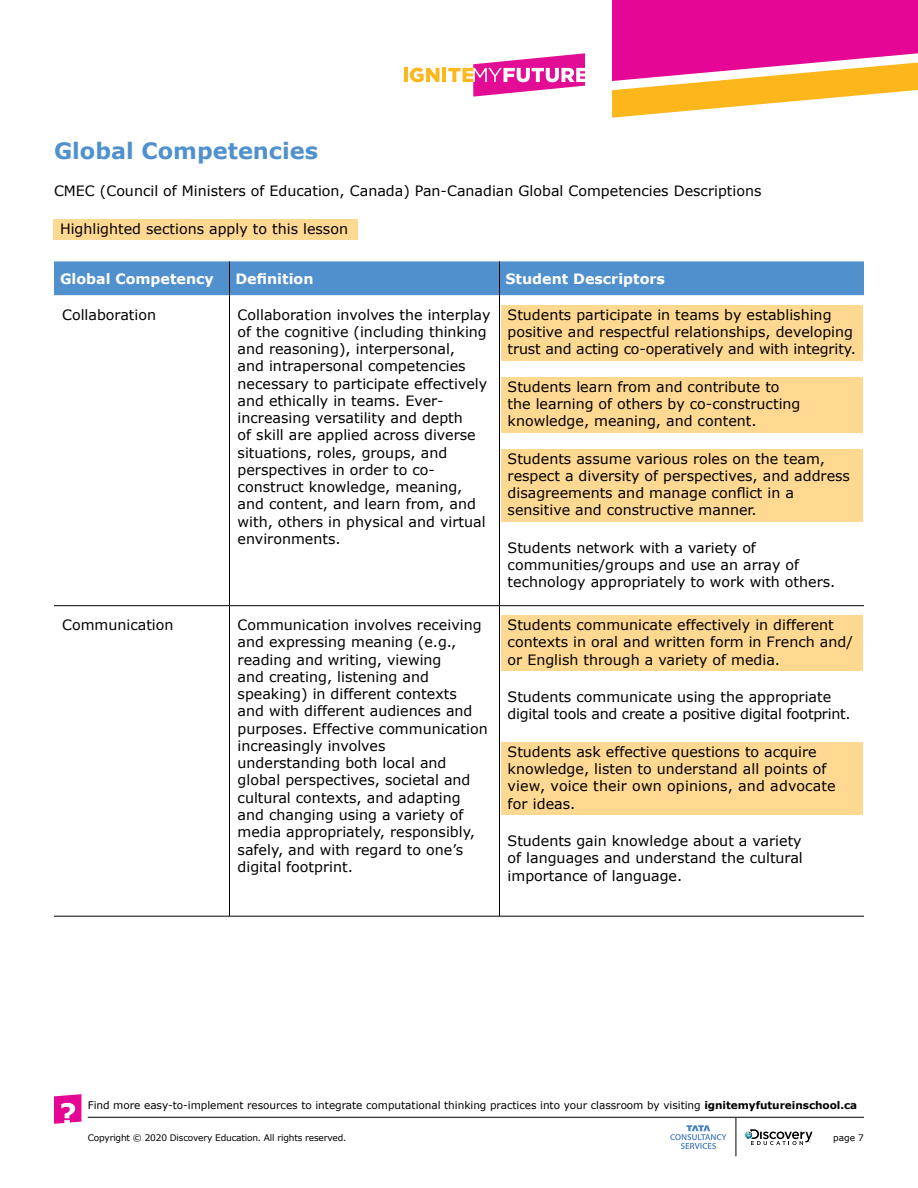
<style>
.page{position:relative;width:918px;height:1188px;background:#fff}
.page>*{position:absolute;margin:0;border:0;box-sizing:border-box;transform-origin:0 0}
.t1{font:700 22.5px "Verdana";color:#5091cd}
.t2{font:14.25px/17.2px "Verdana";color:#000}
.t3{font:14.25px/17.2px "Verdana";letter-spacing:-.02em;color:#000}
.t4{font:700 14.25px "Verdana";color:#fff}
.t5{font:10.5px "Verdana";letter-spacing:-.005em;color:#000}
.t6{font:9px "Verdana";letter-spacing:-.02em;color:#000}
.s1{font-weight:700}
</style>
<div class="page">
<svg style="left:612px;top:0;width:306px;height:118px"></svg>
<svg style="left:670px;top:1125px;width:57px;height:24px"></svg>
<svg style="left:745px;top:1129px;width:68px;height:16px"></svg>
<hr style="left:736px;top:1118px;width:1px;height:38px;background:#000">
<hr style="left:88px;top:1117px;width:776px;height:1px;background:#000">
<svg style="left:54px;top:1094px;width:27px;height:30px"></svg>
<hr style="left:404px;top:68px;width:4px;height:14px;background:#ffb71e">
<svg style="left:410px;top:68px;width:29px;height:14px"></svg>
<hr style="left:442px;top:68px;width:4px;height:14px;background:#ffb71e">
<svg style="left:448px;top:54px;width:137px;height:43px"></svg>
<div style="left:54px;top:261px;width:810px;height:34px;background:#5091cd"></div>
<hr style="left:229px;top:295px;width:1px;height:311px;background:#000">
<hr style="left:499px;top:295px;width:1px;height:311px;background:#000">
<hr style="left:54px;top:605px;width:176px;height:1px;background:#000">
<hr style="left:230px;top:605px;width:270px;height:1px;background:#000">
<hr style="left:229px;top:606px;width:1px;height:310px;background:#000">
<hr style="left:500px;top:605px;width:364px;height:1px;background:#000">
<hr style="left:499px;top:606px;width:1px;height:310px;background:#000">
<hr style="left:54px;top:916px;width:176px;height:1px;background:#000">
<hr style="left:230px;top:916px;width:270px;height:1px;background:#000">
<hr style="left:500px;top:916px;width:364px;height:1px;background:#000">
<hr style="left:229px;top:261px;width:1px;height:34px;background:#000">
<hr style="left:499px;top:261px;width:1px;height:34px;background:#000">
<div style="left:501px;top:305px;width:362px;height:55px;background:#ffd891"></div>
<div style="left:501px;top:377px;width:362px;height:55px;background:#ffd891"></div>
<div style="left:501px;top:449px;width:362px;height:73px;background:#ffd891"></div>
<div style="left:501px;top:616px;width:362px;height:55px;background:#ffd891"></div>
<div style="left:501px;top:743px;width:362px;height:72px;background:#ffd891"></div>
<div style="left:53px;top:219px;width:305px;height:21px;background:#ffd891"></div>
<h1 class="t1" style="left:54px;top:136px;width:266px">Global Competencies</h1>
<p class="t2" style="left:54px;top:183px;width:709px">CMEC (Council of Ministers of Education, Canada) Pan-Canadian Global Competencies Descriptions</p>
<p class="t2" style="left:60px;top:220px;width:290px">Highlighted sections apply to this lesson</p>
<p class="t4" style="left:60px;top:269px;width:155px">Global Competency</p>
<p class="t4" style="left:236px;top:269px;width:79px">Definition</p>
<p class="t4" style="left:505px;top:269px;width:161px">Student Descriptors</p>
<p class="t2" style="left:62px;top:306px;width:96px">Collaboration</p>
<p class="t2" style="left:238px;top:306px;width:254px">Collaboration involves the interplay of the cognitive (including thinking and reasoning), interpersonal,<br>and intrapersonal competencies necessary to participate effectively and ethically in teams. Ever&shy;increasing versatility and depth<br>of skill are applied across diverse situations, roles, groups, and perspectives in order to co&shy;construct knowledge, meaning, and content, and learn from, and with, others in physical and virtual environments.</p>
<p class="t2" style="left:508px;top:306px;width:350px">Students participate in teams by establishing positive and respectful relationships, developing trust and acting co-operatively and with integrity.</p>
<p class="t2" style="left:508px;top:378px;width:294px">Students learn from and contribute to the learning of others by co-constructing knowledge, meaning, and content.</p>
<p class="t2" style="left:508px;top:450px;width:344px">Students assume various roles on the team, respect a diversity of perspectives, and address disagreements and manage conflict in a sensitive and constructive manner.</p>
<p class="t2" style="left:508px;top:539px;width:329px">Students network with a variety of communities/groups and use an array of technology appropriately to work with others.</p>
<p class="t2" style="left:62px;top:617px;width:113px">Communication</p>
<p class="t2" style="left:238px;top:617px;width:252px">Communication involves receiving and expressing meaning (e.g., reading and writing, viewing<br>and creating, listening and speaking) in different contexts<br>and with different audiences and purposes. Effective communication increasingly involves understanding both local and global perspectives, societal and cultural contexts, and adapting and changing using a variety of media appropriately, responsibly, safely, and with regard to one’s digital footprint.</p>
<p class="t2" style="left:508px;top:616px;width:347px">Students communicate effectively in different contexts in oral and written form in French and/ or English through a variety of media.</p>
<p class="t3" style="left:508px;top:689px;width:345px">Students communicate using the appropriate digital tools and create a positive digital footprint.</p>
<p class="t2" style="left:508px;top:743px;width:330px">Students ask effective questions to acquire knowledge, listen to understand all points of view, voice their own opinions, and advocate for ideas.</p>
<p class="t2" style="left:508px;top:833px;width:297px;text-align:justify">Students gain knowledge about a variety of languages and understand the cultural importance of language.</p>
<p class="t5" style="left:88px;top:1099px;width:771px">Find more easy-to-implement resources to integrate computational thinking practices into your classroom by visiting <span class="s1">ignitemyfutureinschool.ca</span></p>
<p class="t6" style="left:88px;top:1132px;width:260px">Copyright © 2020 Discovery Education. All rights reserved.</p>
<p class="t6" style="left:833px;top:1132px;width:32px">page 7</p>
</div>
